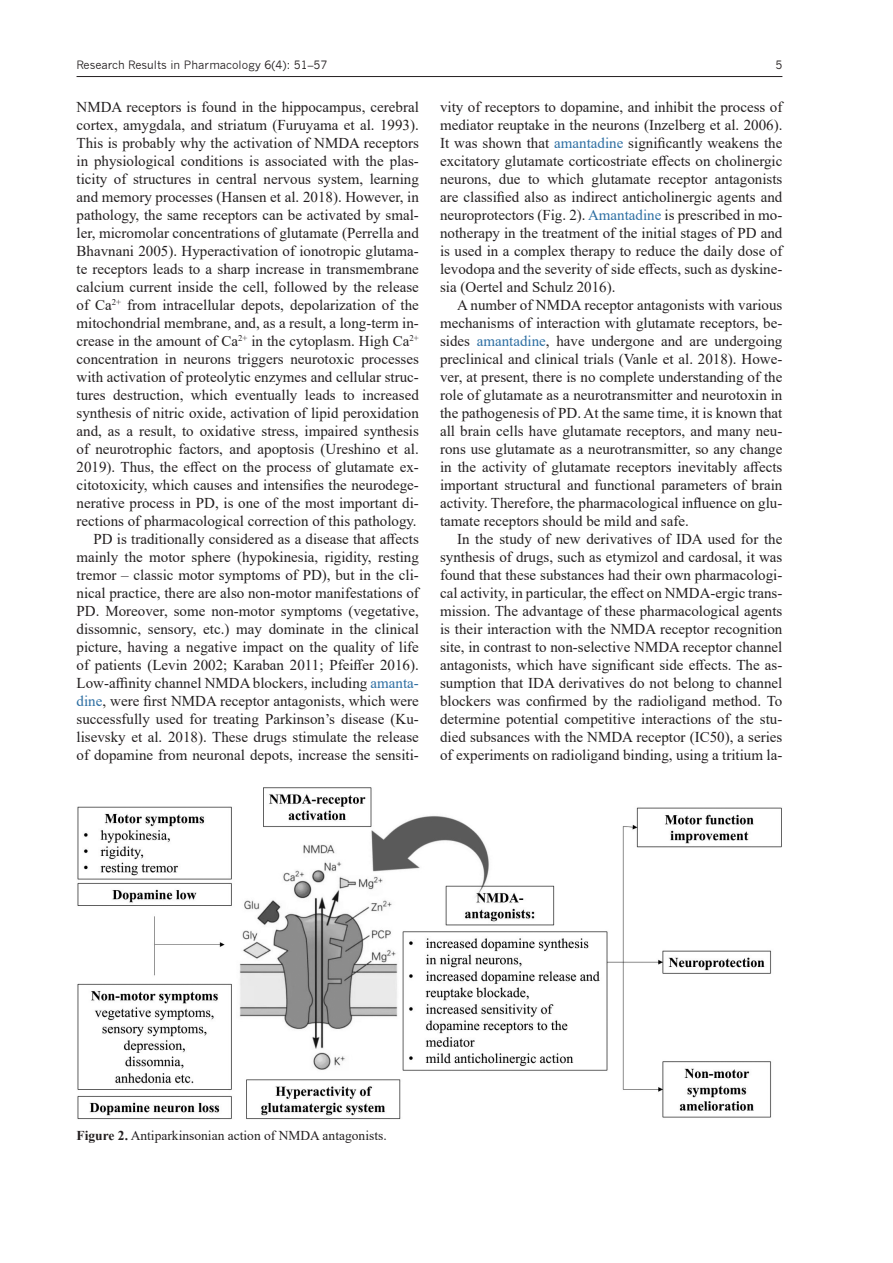
<style>
.page{position:relative;width:893px;height:1263px;background:#fff}
.page>*{position:absolute;margin:0;border:0;box-sizing:border-box;transform-origin:0 0}
.t1{font:15px/18px "Times New Roman";color:#231f20;text-align:justify}
.FIG{font:13.5px "Times New Roman";color:#231f20}
.t2{font:11.25px "News Gothic";color:#231f20}
.s1{color:#2c6ea2}
.s2{font-weight:700}
</style>
<div class="page">
<hr style="left:77px;top:76px;width:705px;height:1px;background:#231f20">
<img style="left:77px;top:787px;width:705px;height:333px">
<p class="t2" style="left:77px;top:58px;width:252px">Research Results in Pharmacology 6(4): 51–57</p>
<p class="t2" style="left:775px;top:58px;width:9px">5</p>
<p class="t1" style="left:77px;top:97px;width:344px">NMDA receptors is found in the hippocampus, cerebral cortex, amygdala, and striatum (Furuyama et al. 1993).<br>This is probably why the activation of NMDA receptors in physiological conditions is associated with the plas&shy;ticity of structures in central nervous system, learning and memory processes (Hansen et al. 2018). However, in pathology, the same receptors can be activated by smal&shy;ler, micromolar concentrations of glutamate (Perrella and Bhavnani 2005). Hyperactivation of ionotropic glutama&shy;te receptors leads to a sharp increase in transmembrane calcium current inside the cell, followed by the release of Ca<sup>2+</sup> from intracellular depots, depolarization of the mitochondrial membrane, and, as a result, a long-term in&shy;crease in the amount of Ca<sup>2+</sup> in the cytoplasm. High Ca<sup>2+ </sup>concentration in neurons triggers neurotoxic processes with activation of proteolytic enzymes and cellular struc&shy;tures destruction, which eventually leads to increased synthesis of nitric oxide, activation of lipid peroxidation and, as a result, to oxidative stress, impaired synthesis of neurotrophic factors, and apoptosis (Ureshino et al.<br>2019). Thus, the effect on the process of glutamate ex&shy;citotoxicity, which causes and intensifies the neurodege&shy;nerative process in PD, is one of the most important di&shy;rections of pharmacological correction of this pathology.</p>
<p class="t1" style="left:77px;top:529px;width:344px;text-indent:17px">PD is traditionally considered as a disease that affects mainly the motor sphere (hypokinesia, rigidity, resting tremor – classic motor symptoms of PD), but in the cli&shy;nical practice, there are also non-motor manifestations of PD. Moreover, some non-motor symptoms (vegetative, dissomnic, sensory, etc.) may dominate in the clinical picture, having a negative impact on the quality of life of patients (Levin 2002; Karaban 2011; Pfeiffer 2016).<br>Low-affinity channel NMDA blockers, including <span class="s1">amanta&shy;dine</span>, were first NMDA receptor antagonists, which were successfully used for treating Parkinson’s disease (Ku&shy;lisevsky et al. 2018). These drugs stimulate the release of dopamine from neuronal depots, increase the sensiti-</p>
<p class="t1" style="left:440px;top:97px;width:344px">vity of receptors to dopamine, and inhibit the process of mediator reuptake in the neurons (Inzelberg et al. 2006).<br>It was shown that <span class="s1">amantadine</span> significantly weakens the excitatory glutamate corticostriate effects on cholinergic neurons, due to which glutamate receptor antagonists are classified also as indirect anticholinergic agents and neuroprotectors (Fig. 2). <span class="s1">Amantadine</span> is prescribed in mo&shy;notherapy in the treatment of the initial stages of PD and is used in a complex therapy to reduce the daily dose of levodopa and the severity of side effects, such as dyskine&shy;sia (Oertel and Schulz 2016).</p>
<p class="t1" style="left:440px;top:295px;width:344px;text-indent:17px">A number of NMDA receptor antagonists with various mechanisms of interaction with glutamate receptors, be&shy;sides <span class="s1">amantadine</span>, have undergone and are undergoing preclinical and clinical trials (Vanle et al. 2018). Howe&shy;ver, at present, there is no complete understanding of the role of glutamate as a neurotransmitter and neurotoxin in the pathogenesis of PD. At the same time, it is known that all brain cells have glutamate receptors, and many neu&shy;rons use glutamate as a neurotransmitter, so any change in the activity of glutamate receptors inevitably affects important structural and functional parameters of brain activity. Therefore, the pharmacological influence on glu&shy;tamate receptors should be mild and safe.</p>
<p class="t1" style="left:440px;top:529px;width:344px;text-indent:17px">In the study of new derivatives of IDA used for the synthesis of drugs, such as etymizol and cardosal, it was found that these substances had their own pharmacologi&shy;cal activity, in particular, the effect on NMDA-ergic trans&shy;mission. The advantage of these pharmacological agents is their interaction with the NMDA receptor recognition site, in contrast to non-selective NMDA receptor channel antagonists, which have significant side effects. The as&shy;sumption that IDA derivatives do not belong to channel blockers was confirmed by the radioligand method. To determine potential competitive interactions of the stu&shy;died subsances with the NMDA receptor (IC50), a series of experiments on radioligand binding, using a tritium la-</p>
<p class="FIG" style="left:77px;top:1125px;width:312px"><span class="s2">Figure 2.</span> Antiparkinsonian action of NMDA antagonists.</p>
</div>
